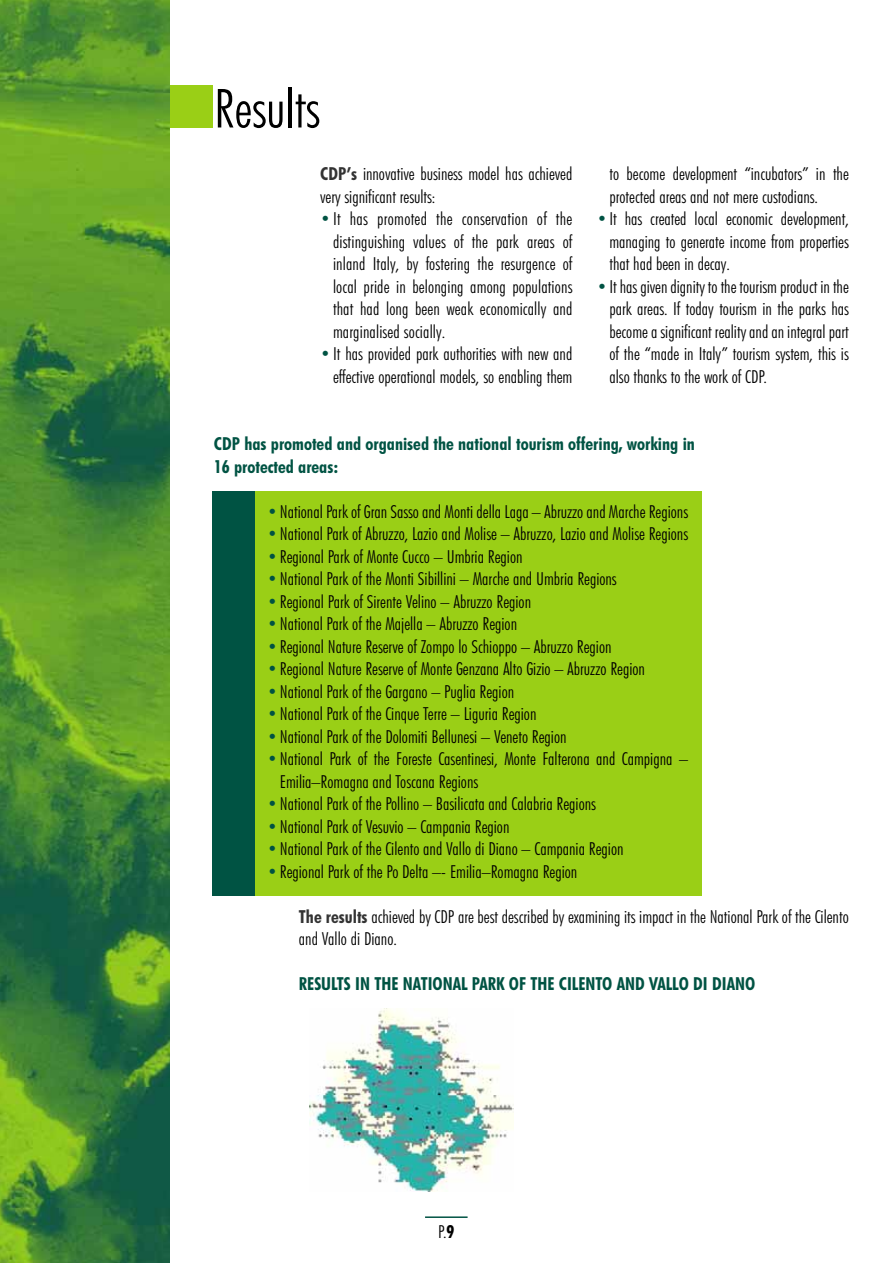
<style>
.page{position:relative;width:893px;height:1263px;background:#fff}
.page>*{position:absolute;margin:0;border:0;box-sizing:border-box;transform-origin:0 0}
.t1{font:300 condensed 54px "Futura BT";color:#000}
.t2{font:300 condensed 18px/22.5px "Futura BT";color:#000}
.t3{font:700 condensed 18px/22.5px "Futura BT";color:#005343}
.s1{font-weight:700;color:#333}
.s2{color:#005343}
.s3{font-weight:700}
</style>
<div class="page">
<img style="left:309px;top:1009px;width:205px;height:182px">
<hr style="left:425px;top:1216px;width:43px;height:2px;background:#005343">
<div style="left:212px;top:491px;width:43px;height:405px;background:#005343"></div>
<div style="left:255px;top:491px;width:446px;height:405px;background:#9acf16"></div>
<img style="left:0;top:0;width:170px;height:1263px">
<div style="left:170px;top:85px;width:42px;height:43px;background:#9acf16"></div>
<h1 class="t1" style="left:214px;top:85px;width:107px">Results</h1>
<p class="t2" style="left:320px;top:163px;width:254px"><span class="s1">CDP’s</span> innovative business model has achieved very significant results:</p>
<p class="t2" style="left:333px;top:208px;width:241px;text-align:justify;text-indent:-13px"><span class="s2">•</span>It has promoted the conservation of the distinguishing values of the park areas of inland Italy, by fostering the resurgence of local pride in belonging among populations that had long been weak economically and marginalised socially.</p>
<p class="t2" style="left:320px;top:343px;width:254px;text-align:right"><span class="s2">•</span>It has provided park authorities with new and effective operational models, so enabling them</p>
<p class="t2" style="left:609px;top:163px;width:241px">to become development “incubators” in the protected areas and not mere custodians.</p>
<p class="t2" style="left:609px;top:208px;width:241px;text-align:justify;text-indent:-13px"><span class="s2">•</span>It has created local economic development, managing to generate income from properties that had been in decay.</p>
<p class="t2" style="left:609px;top:276px;width:241px;text-align:justify;text-indent:-13px"><span class="s2">•</span>It has given dignity to the tourism product in the park areas. If today tourism in the parks has become a significant reality and an integral part of the “made in Italy” tourism system, this is also thanks to the work of CDP.</p>
<p class="t3" style="left:214px;top:434px;width:483px">CDP has promoted and organised the national tourism offering, working in<br>16 protected areas:</p>
<p class="t2" style="left:267px;top:501px;width:422px"><span class="s2">•</span>National Park of Gran Sasso and Monti della Laga – Abruzzo and Marche Regions</p>
<p class="t2" style="left:267px;top:523px;width:422px"><span class="s2">•</span>National Park of Abruzzo, Lazio and Molise – Abruzzo, Lazio and Molise Regions</p>
<p class="t2" style="left:267px;top:546px;width:257px"><span class="s2">•</span>Regional Park of Monte Cucco – Umbria Region</p>
<p class="t2" style="left:267px;top:568px;width:351px"><span class="s2">•</span>National Park of the Monti Sibillini – Marche and Umbria Regions</p>
<p class="t2" style="left:267px;top:591px;width:266px"><span class="s2">•</span>Regional Park of Sirente Velino – Abruzzo Region</p>
<p class="t2" style="left:267px;top:613px;width:252px"><span class="s2">•</span>National Park of the Majella – Abruzzo Region</p>
<p class="t2" style="left:267px;top:636px;width:346px"><span class="s2">•</span>Regional Nature Reserve of Zompo lo Schioppo – Abruzzo Region</p>
<p class="t2" style="left:267px;top:658px;width:379px"><span class="s2">•</span>Regional Nature Reserve of Monte Genzana Alto Gizio – Abruzzo Region</p>
<p class="t2" style="left:267px;top:681px;width:249px"><span class="s2">•</span>National Park of the Gargano – Puglia Region</p>
<p class="t2" style="left:267px;top:703px;width:271px"><span class="s2">•</span>National Park of the Cinque Terre – Liguria Region</p>
<p class="t2" style="left:267px;top:726px;width:301px"><span class="s2">•</span>National Park of the Dolomiti Bellunesi – Veneto Region</p>
<p class="t2" style="left:280px;top:748px;width:410px;text-indent:-13px"><span class="s2">•</span>National Park of the Foreste Casentinesi, Monte Falterona and Campigna –<br>Emilia–Romagna and Toscana Regions</p>
<p class="t2" style="left:267px;top:793px;width:330px"><span class="s2">•</span>National Park of the Pollino – Basilicata and Calabria Regions</p>
<p class="t2" style="left:267px;top:816px;width:244px"><span class="s2">•</span>National Park of Vesuvio – Campania Region</p>
<p class="t2" style="left:267px;top:838px;width:358px"><span class="s2">•</span>National Park of the Cilento and Vallo di Diano – Campania Region</p>
<p class="t2" style="left:267px;top:861px;width:312px"><span class="s2">•</span>Regional Park of the Po Delta –- Emilia–Romagna Region</p>
<p class="t2" style="left:299px;top:906px;width:551px"><span class="s1">The results</span> achieved by CDP are best described by examining its impact in the National Park of the Cilento and Vallo di Diano.</p>
<p class="t3" style="left:299px;top:974px;width:458px">RESULTS IN THE NATIONAL PARK OF THE CILENTO AND VALLO DI DIANO</p>
<p class="t2" style="left:438px;top:1221px;width:18px">P.<span class="s3">9</span></p>
</div>
